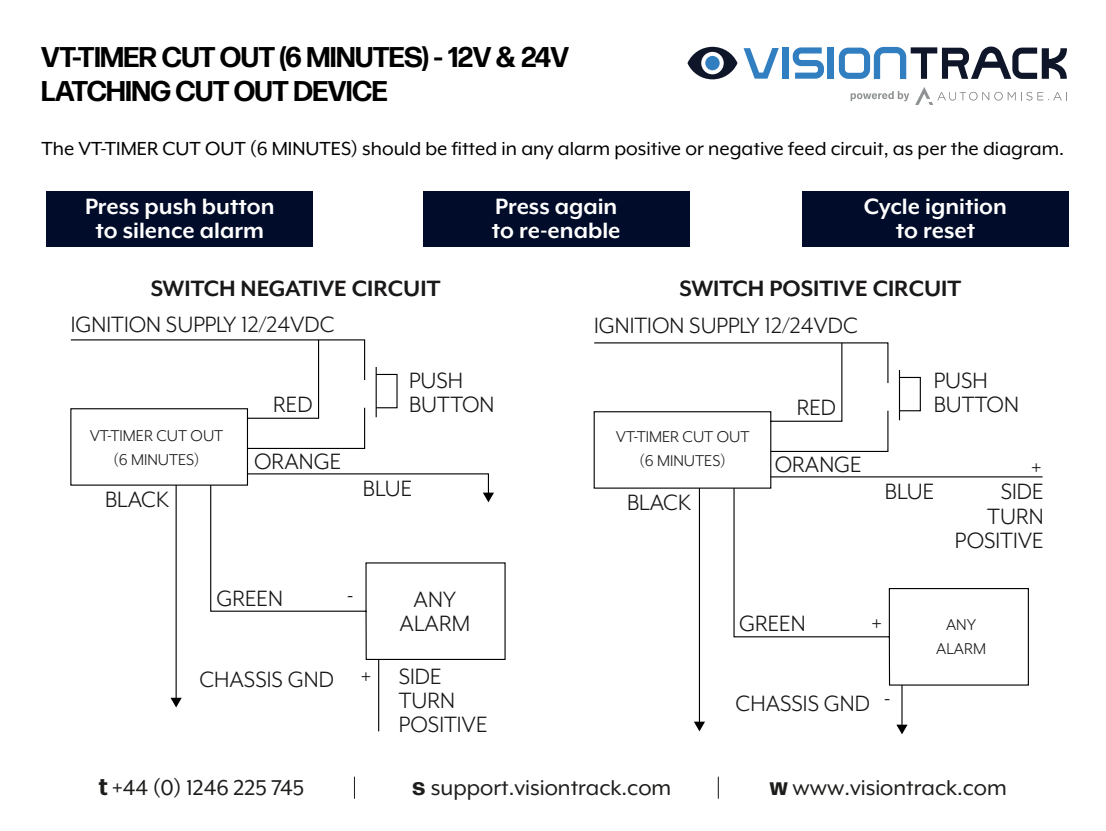
<style>
.page{position:relative;width:1106px;height:831px;background:#fff}
.page>*{position:absolute;margin:0;border:0;box-sizing:border-box;transform-origin:0 0}
.t1{font:700 28.5px/34.2px "Forma DJR Display";color:#000}
.t2{font:25.5px/24px "Mr Eaves XL Mod OT";color:#191718;text-align:center}
.t3{font:700 25.5px/24px "Mr Eaves XL Mod OT";color:#fff;text-align:center}
.t4{font:700 25.5px "Mr Eaves XL Mod OT";color:#191718}
.t5{font:24.6px "Mr Eaves XL Mod OT";color:#1d1d1b}
.t6{font:21.75px "Mr Eaves XL Mod OT";color:#000}
.t7{font:18px/24px "Mr Eaves XL Mod OT";color:#191718;text-align:center}
.s1{font-family:"Forma DJR Display";font-weight:700}
</style>
<div class="page">
<div style="left:47px;top:191px;width:266px;height:55px;background:#000c29"></div>
<div style="left:423px;top:191px;width:266px;height:55px;background:#000c29"></div>
<div style="left:802px;top:191px;width:266px;height:55px;background:#000c29"></div>
<svg style="left:70px;top:339px;width:419px;height:163px"></svg>
<hr style="left:176px;top:485px;width:1px;height:214px;background:#000">
<svg style="left:171px;top:697px;width:11px;height:10px"></svg>
<svg style="left:210px;top:484px;width:296px;height:176px"></svg>
<hr style="left:378px;top:659px;width:1px;height:72px;background:#000">
<hr style="left:376px;top:367px;width:1px;height:50px;background:#000">
<div style="left:376px;top:374px;width:22px;height:34px;border:1px solid #000"></div>
<svg style="left:593px;top:342px;width:296px;height:147px"></svg>
<hr style="left:771px;top:476px;width:271px;height:1px;background:#000">
<hr style="left:699px;top:488px;width:1px;height:235px;background:#000">
<svg style="left:694px;top:721px;width:11px;height:10px"></svg>
<svg style="left:733px;top:487px;width:296px;height:199px"></svg>
<hr style="left:901px;top:685px;width:1px;height:41px;background:#000">
<svg style="left:896px;top:724px;width:12px;height:10px"></svg>
<hr style="left:899px;top:370px;width:1px;height:50px;background:#000">
<div style="left:899px;top:377px;width:22px;height:34px;border:1px solid #000"></div>
<svg style="left:743px;top:48px;width:36px;height:31px"></svg>
<div style="left:783px;top:48px;width:6px;height:31px;background:#317fc1"></div>
<svg style="left:793px;top:47px;width:31px;height:32px"></svg>
<div style="left:828px;top:48px;width:6px;height:31px;background:#317fc1"></div>
<svg style="left:839px;top:47px;width:228px;height:32px"></svg>
<svg style="left:687px;top:47px;width:50px;height:32px"></svg>
<div style="left:705px;top:56px;width:15px;height:14px;background:#317fc1;border-radius:50%"></div>
<svg style="left:1021px;top:92px;width:46px;height:8px"></svg>
<svg style="left:915px;top:87px;width:100px;height:18px"></svg>
<svg style="left:851px;top:91px;width:58px;height:10px"></svg>
<svg style="left:354px;top:776px;width:1px;height:22px"></svg>
<svg style="left:718px;top:776px;width:1px;height:22px"></svg>
<p class="t1" style="left:41px;top:39px;width:529px">VT-TIMER CUT OUT (6 MINUTES) - 12V &amp; 24V<br>LATCHING CUT OUT DEVICE</p>
<p class="t6" style="left:41px;top:138px;width:1024px">The VT-TIMER CUT OUT (6 MINUTES) should be fitted in any alarm positive or negative feed circuit, as per the diagram.</p>
<p class="t3" style="left:85px;top:194px;width:191px">Press push button to silence alarm</p>
<p class="t3" style="left:492px;top:194px;width:130px;text-align:left">Press again to re-enable</p>
<p class="t3" style="left:864px;top:194px;width:145px">Cycle ignition to reset</p>
<p class="t4" style="left:679px;top:275px;width:283px">SWITCH POSITIVE CIRCUIT</p>
<p class="t4" style="left:151px;top:275px;width:291px">SWITCH NEGATIVE CIRCUIT</p>
<p class="t2" style="left:71px;top:312px;width:265px">IGNITION SUPPLY 12/24VDC</p>
<p class="t2" style="left:594px;top:313px;width:265px">IGNITION SUPPLY 12/24VDC</p>
<p class="t2" style="left:409px;top:368px;width:56px">PUSH</p>
<p class="t2" style="left:273px;top:393px;width:41px">RED</p>
<p class="t2" style="left:409px;top:392px;width:87px">BUTTON</p>
<p class="t2" style="left:934px;top:368px;width:56px">PUSH</p>
<p class="t2" style="left:797px;top:395px;width:41px">RED</p>
<p class="t2" style="left:934px;top:392px;width:87px">BUTTON</p>
<p class="t7" style="left:90px;top:423px;width:135px">VT-TIMER CUT OUT (6 MINUTES)</p>
<p class="t7" style="left:616px;top:425px;width:135px">VT-TIMER CUT OUT (6 MINUTES)</p>
<p class="t2" style="left:254px;top:449px;width:89px">ORANGE</p>
<p class="t2" style="left:775px;top:452px;width:89px">ORANGE</p>
<p class="t2" style="left:1031px;top:455px;width:12px">+</p>
<p class="t2" style="left:105px;top:487px;width:65px">BLACK</p>
<p class="t2" style="left:363px;top:476px;width:51px">BLUE</p>
<p class="t2" style="left:216px;top:586px;width:68px">GREEN</p>
<p class="t2" style="left:347px;top:583px;width:8px">-</p>
<p class="t2" style="left:199px;top:667px;width:173px">CHASSIS GND +</p>
<p class="t2" style="left:400px;top:587px;width:72px">ANY<br>ALARM</p>
<p class="t2" style="left:399px;top:664px;width:90px;text-align:left">SIDE<br>TURN<br>POSITIVE</p>
<p class="t2" style="left:627px;top:490px;width:65px">BLACK</p>
<p class="t2" style="left:739px;top:611px;width:68px">GREEN</p>
<p class="t2" style="left:885px;top:480px;width:51px">BLUE</p>
<p class="t2" style="left:955px;top:480px;width:90px;text-align:right">SIDE<br>TURN<br>POSITIVE</p>
<p class="t2" style="left:871px;top:611px;width:12px">+</p>
<p class="t7" style="left:936px;top:612px;width:51px">ANY<br>ALARM</p>
<p class="t2" style="left:736px;top:691px;width:136px">CHASSIS GND</p>
<p class="t2" style="left:884px;top:686px;width:8px">-</p>
<p class="t5" style="left:99px;top:775px;width:207px"><span class="s1">t</span> +44 (0) 1246 225 745</p>
<p class="t5" style="left:413px;top:775px;width:260px"><span class="s1">s</span> support.visiontrack.com</p>
<p class="t5" style="left:770px;top:775px;width:238px"><span class="s1">w</span> www.visiontrack.com</p>
</div>
